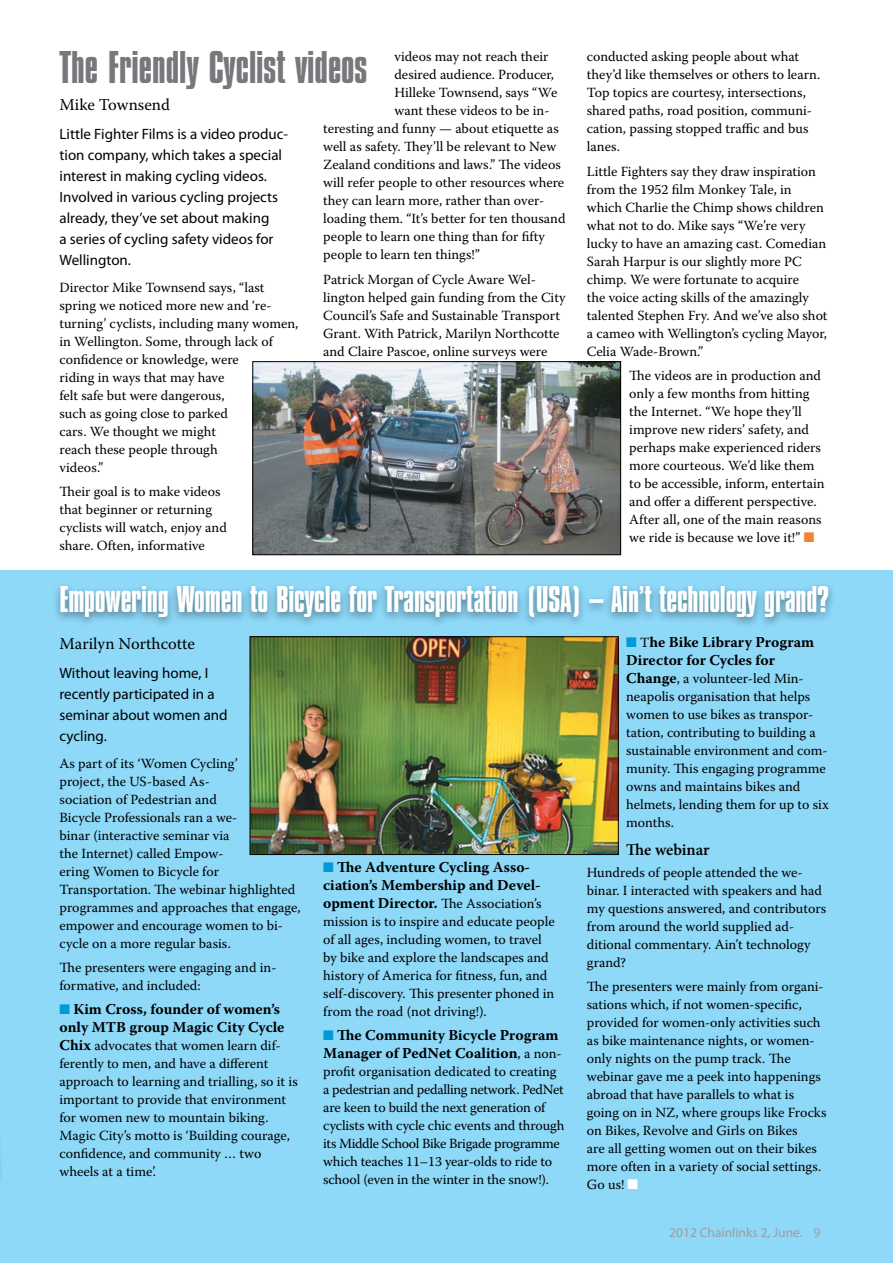
<style>
.page{position:relative;width:893px;height:1263px;background:#fff}
.page>*{position:absolute;margin:0;border:0;box-sizing:border-box;transform-origin:0 0}
.t1{font:48px "Compacta LT";color:#77787b}
.t2{font:39px "Compacta LT";letter-spacing:-.005em;color:#fff}
.t3{font:16.5px "Warnock Pro";color:#000}
.t4{font:600 16.5px "Minion Pro";letter-spacing:-.005em;color:#000}
.t5{font:15px/21px "Myriad Pro";color:#000}
.t6{font:700 15px/18px "Warnock Pro";color:#000}
.t7{font:13.95px/18px "Warnock Pro";color:#000}
.t8{font:13.5px "Myriad Pro";color:#9c9ea1}
.s1{color:#f58233}
.s2{color:#009ad9}
.s3{font-weight:700;font-size:15px}
.s4{font-weight:400;font-size:13.95px}
.s5{color:#fff}
</style>
<div class="page">
<div style="left:0;top:570px;width:893px;height:693px;background:#8ed8f8"></div>
<img style="left:252px;top:638px;width:364px;height:215px">
<div style="left:250px;top:636px;width:368px;height:219px;border:1px solid #000"></div>
<img style="left:255px;top:363px;width:364px;height:190px">
<div style="left:253px;top:361px;width:368px;height:194px;border:1px solid #000"></div>
<div style="left:53px;top:581px;width:783px;height:47px;background:#000;opacity:.4"></div>
<h1 class="t1" style="left:60px;top:42px;width:309px">The Friendly Cyclist videos</h1>
<p class="t7" style="left:394px;top:47px;width:156px">videos may not reach their</p>
<p class="t7" style="left:394px;top:65px;width:161px">desired audience. Producer,</p>
<p class="t7" style="left:394px;top:83px;width:164px">Hilleke Townsend, says “We</p>
<p class="t7" style="left:394px;top:101px;width:157px">want these videos to be in-</p>
<p class="t7" style="left:323px;top:119px;width:237px">teresting and funny — about etiquette as</p>
<p class="t7" style="left:323px;top:137px;width:235px">well as safety. They’ll be relevant to New</p>
<p class="t7" style="left:323px;top:155px;width:239px">Zealand conditions and laws.” The videos</p>
<p class="t7" style="left:323px;top:173px;width:243px">will refer people to other resources where</p>
<p class="t7" style="left:323px;top:191px;width:222px">they can learn more, rather than over-</p>
<p class="t7" style="left:323px;top:209px;width:244px">loading them. “It’s better for ten thousand</p>
<p class="t7" style="left:323px;top:227px;width:223px">people to learn one thing than for fifty</p>
<p class="t7" style="left:323px;top:245px;width:158px">people to learn ten things!”</p>
<p class="t7" style="left:323px;top:270px;width:244px">Patrick Morgan of Cycle Aware Wel&shy;lington helped gain funding from the City Council’s Safe and Sustainable Transport Grant. With Patrick, Marilyn Northcotte and Claire Pascoe, online surveys were</p>
<p class="t3" style="left:60px;top:95px;width:112px">Mike Townsend</p>
<p class="t5" style="left:60px;top:124px;width:230px">Little Fighter Films is a video produc&shy;tion company, which takes a special interest in making cycling videos.<br>Involved in various cycling projects already, they’ve set about making<br>a series of cycling safety videos for Wellington.</p>
<p class="t7" style="left:60px;top:278px;width:240px">Director Mike Townsend says, “last spring we noticed more new and ‘re&shy;turning’ cyclists, including many women, in Wellington. Some, through lack of confidence or knowledge, were<br>riding in ways that may have<br>felt safe but were dangerous,<br>such as going close to parked<br>cars. We thought we might<br>reach these people through<br>videos.”</p>
<p class="t7" style="left:60px;top:482px;width:169px">Their goal is to make videos that beginner or returning cyclists will watch, enjoy and share. Often, informative</p>
<p class="t7" style="left:587px;top:47px;width:235px">conducted asking people about what they’d like themselves or others to learn.<br>Top topics are courtesy, intersections, shared paths, road position, communi&shy;cation, passing stopped traffic and bus lanes.</p>
<p class="t7" style="left:587px;top:162px;width:242px">Little Fighters say they draw inspiration from the 1952 film Monkey Tale, in which Charlie the Chimp shows children what not to do. Mike says “We’re very lucky to have an amazing cast. Comedian Sarah Harpur is our slightly more PC chimp. We were fortunate to acquire<br>the voice acting skills of the amazingly talented Stephen Fry. And we’ve also shot a cameo with Wellington’s cycling Mayor, Celia Wade-Brown.”</p>
<p class="t7" style="left:629px;top:366px;width:197px">The videos are in production and only a few months from hitting the Internet. “We hope they’ll improve new riders’ safety, and perhaps make experienced riders more courteous. We’d like them to be accessible, inform, entertain and offer a different perspective.<br>After all, one of the main reasons we ride is because we love it!” <span class="s1">■</span></p>
<h2 class="t2" style="left:60px;top:578px;width:771px">Empowering Women to Bicycle for Transportation (USA) — Ain’t technology grand?</h2>
<p class="t3" style="left:60px;top:633px;width:137px">Marilyn Northcotte</p>
<p class="t5" style="left:60px;top:663px;width:170px">Without leaving home, I recently participated in a seminar about women and cycling.</p>
<p class="t7" style="left:60px;top:754px;width:243px">As part of its ‘Women Cycling’<br>project, the US-based As-<br>sociation of Pedestrian and<br>Bicycle Professionals ran a we-<br>binar (interactive seminar via<br>the Internet) called Empow-<br>ering Women to Bicycle for<br>Transportation. The webinar highlighted programmes and approaches that engage, empower and encourage women to bi&shy;cycle on a more regular basis.</p>
<p class="t7" style="left:60px;top:958px;width:218px">The presenters were engaging and in&shy;formative, and included:</p>
<p class="t6" style="left:60px;top:1000px;width:226px"><span class="s2">■</span> Kim Cross, founder of women’s only MTB group Magic City Cycle</p>
<p class="t7" style="left:60px;top:1036px;width:240px"><span class="s3">Chix</span> advocates that women learn dif&shy;ferently to men, and have a different approach to learning and trialling, so it is important to provide that environment for women new to mountain biking.<br>Magic City’s motto is ‘Building courage, confidence, and community … two wheels at a time’.</p>
<p class="t6" style="left:323px;top:858px;width:219px"><span class="s2">■</span> The Adventure Cycling Asso&shy;ciation’s Membership and Devel-</p>
<p class="t7" style="left:323px;top:894px;width:233px"><span class="s3">opment Director.</span> The Association’s mission is to inspire and educate people of all ages, including women, to travel by bike and explore the landscapes and history of America for fitness, fun, and self-discovery. This presenter phoned in from the road (not driving!).</p>
<p class="t6" style="left:323px;top:1026px;width:240px"><span class="s2">■</span> The Community Bicycle Program<br>Manager of PedNet Coalition<span class="s4">, a non-</span></p>
<p class="t7" style="left:323px;top:1063px;width:243px">profit organisation dedicated to creating a pedestrian and pedalling network. PedNet are keen to build the next generation of cyclists with cycle chic events and through its Middle School Bike Brigade programme which teaches 11–13 year-olds to ride to school (even in the winter in the snow!).</p>
<p class="t6" style="left:626px;top:633px;width:189px"><span class="s2">■</span> <span class="s4">T</span>he Bike Library Program<br>Director for Cycles for</p>
<p class="t7" style="left:626px;top:670px;width:204px"><span class="s3">Change</span>, a volunteer-led Min&shy;neapolis organisation that helps women to use bikes as transpor&shy;tation, contributing to building a sustainable environment and com&shy;munity. This engaging programme owns and maintains bikes and helmets, lending them for up to six months.</p>
<p class="t4" style="left:626px;top:838px;width:85px">The webinar</p>
<p class="t7" style="left:587px;top:863px;width:241px">Hundreds of people attended the we&shy;binar. I interacted with speakers and had my questions answered, and contributors from around the world supplied ad&shy;ditional commentary. Ain’t technology grand?</p>
<p class="t7" style="left:587px;top:977px;width:241px">The presenters were mainly from organi&shy;sations which, if not women-specific, provided for women-only activities such as bike maintenance nights, or women&shy;only nights on the pump track. The webinar gave me a peek into happenings abroad that have parallels to what is going on in NZ, where groups like Frocks on Bikes, Revolve and Girls on Bikes<br>are all getting women out on their bikes more often in a variety of social settings.<br>Go us! <span class="s5">■</span></p>
<p class="t8" style="left:669px;top:1225px;width:153px">2012 Chainlinks 2, June. 9</p>
</div>
